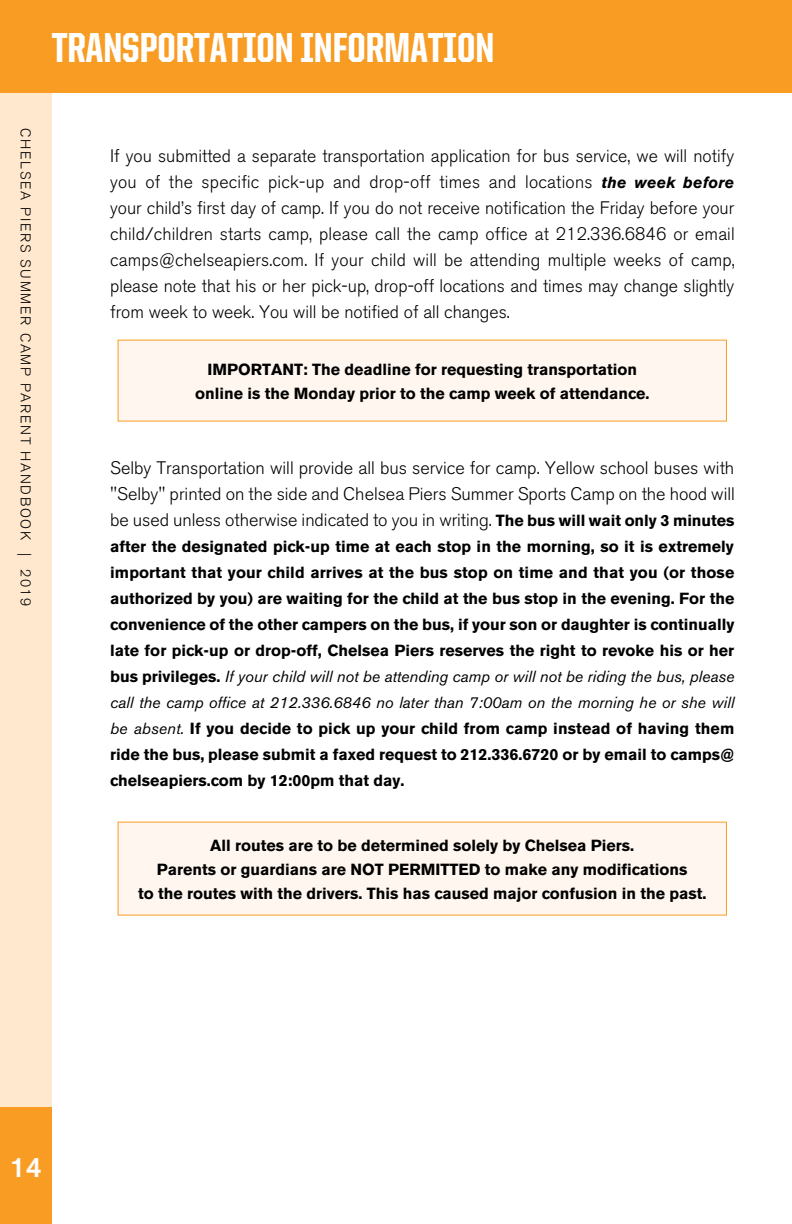
<style>
.page{position:relative;width:792px;height:1224px;background:#fff}
.page>*{position:absolute;margin:0;border:0;box-sizing:border-box;transform-origin:0 0}
.t1{font:800 42px "United Sans Cond";color:#fff}
.t2{font:500 28px "Akzidenz Grotesk BE";color:#fff}
.t3{font:300 18px/26px "Akzidenz Grotesk BE";color:#000;text-align:justify}
.t4{font:700 16px/26px "Akzidenz Grotesk BE";color:#000;text-align:center}
.t5{font:300 14px "Akzidenz Grotesk BE";letter-spacing:.12em;color:#000}
.s1{font-weight:700;font-style:italic;font-size:16px}
.s2{font-weight:700;font-size:16px}
.s3{font-weight:400;font-style:italic}
</style>
<div class="page">
<div style="left:0;top:92px;width:52px;height:1015px;background:#ffe8cd"></div>
<div style="left:0;top:1107px;width:52px;height:117px;background:#f99c24"></div>
<div style="left:0;top:0;width:792px;height:92px;background:#f99c24"></div>
<div style="left:118px;top:340px;width:608px;height:81px;background:#fff7ef"></div>
<div style="left:118px;top:822px;width:608px;height:93px;background:#fff7ef"></div>
<h1 class="t1" style="left:52px;top:26px;width:444px">TRANSPORTATION INFORMATION</h1>
<p class="t5" style="left:33px;top:128px;width:480px;rotate:90deg">CHELSEA PIERS SUMMER CAMP PARENT HANDBOOK | 2019</p>
<p class="t3" style="left:110px;top:143px;width:626px">If you submitted a separate transportation application for bus service, we will notify you of the specific pick-up and drop-off times and locations <span class="s1">the week before </span>your child’s first day of camp. If you do not receive notification the Friday before your child/children starts camp, please call the camp office at 212.336.6846 or email camps@chelseapiers.com. If your child will be attending multiple weeks of camp, please note that his or her pick-up, drop-off locations and times may change slightly from week to week. You will be notified of all changes.</p>
<p class="t4" style="left:195px;top:357px;width:456px;line-height:24px">IMPORTANT: The deadline for requesting transportation online is the Monday prior to the camp week of attendance.</p>
<p class="t3" style="left:110px;top:455px;width:626px">Selby Transportation will provide all bus service for camp. Yellow school buses with "Selby" printed on the side and Chelsea Piers Summer Sports Camp on the hood will be used unless otherwise indicated to you in writing. <span class="s2">The bus will wait only 3 minutes</span></p>
<p class="t4" style="left:110px;top:533px;width:626px;text-align:justify">after the designated pick-up time at each stop in the morning, so it is extremely important that your child arrives at the bus stop on time and that you (or those authorized by you) are waiting for the child at the bus stop in the evening. For the convenience of the other campers on the bus, if your son or daughter is continually late for pick-up or drop-off, Chelsea Piers reserves the right to revoke his or her bus privileges. <span class="s3">If your child will not be attending camp or will not be riding the bus, please call the camp office at 212.336.6846 no later than 7:00am on the morning he or she will be absent.</span> If you decide to pick up your child from camp instead of having them ride the bus, please submit a faxed request to 212.336.6720 or by email to camps@ chelseapiers.com by 12:00pm that day.</p>
<p class="t4" style="left:138px;top:833px;width:570px;line-height:24px">All routes are to be determined solely by Chelsea Piers.<br>Parents or guardians are NOT PERMITTED to make any modifications<br>to the routes with the drivers. This has caused major confusion in the past.</p>
<h2 class="t2" style="left:10px;top:1150px;width:33px">14</h2>
</div>
